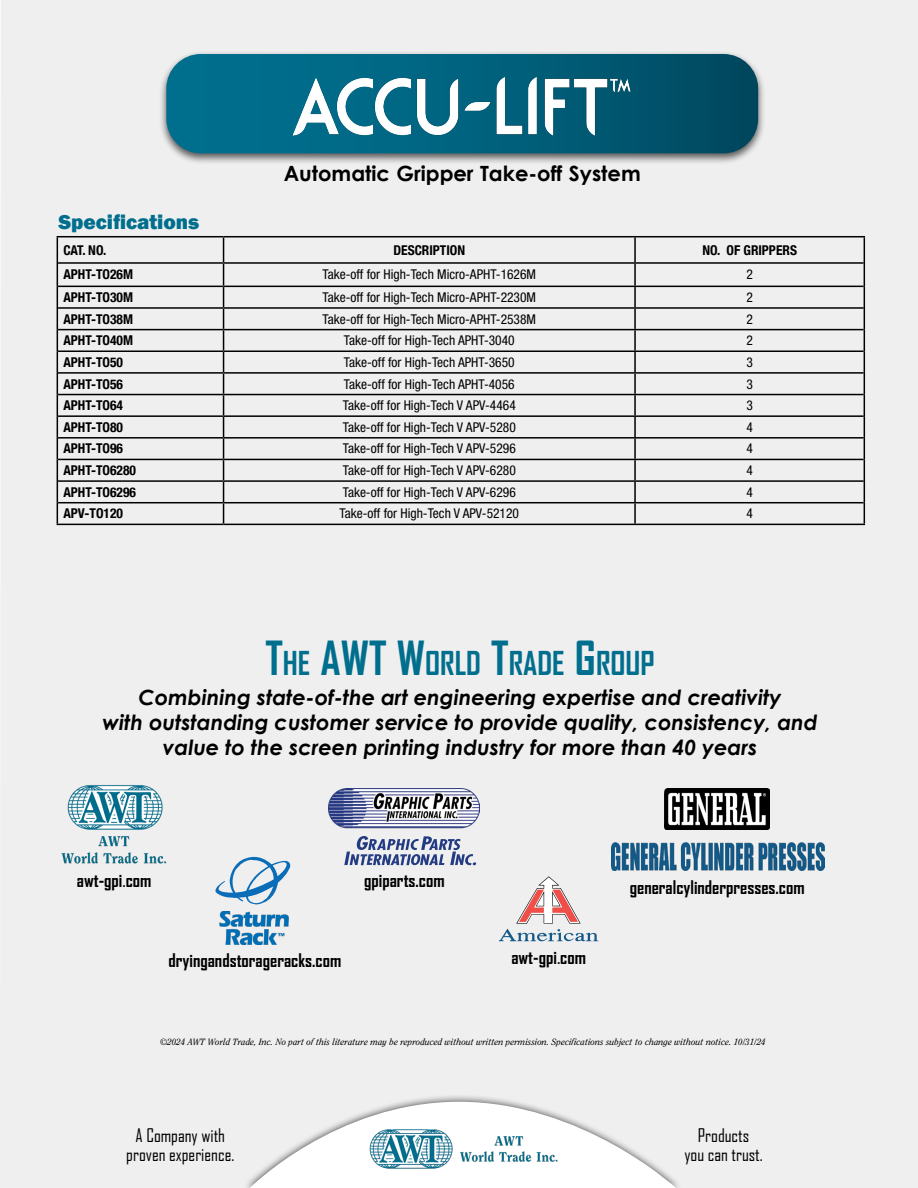
<style>
.page{position:relative;width:918px;height:1188px;background:#fff}
.page>*{position:absolute;margin:0;border:0;box-sizing:border-box;transform-origin:0 0}
.t1{font:700 31.5px "Agency FB";color:#006e8d}
.t2{font:italic 700 21px/25.2px "Century Gothic";color:#000;text-align:center}
.t3{font:700 21px "Century Gothic";color:#000}
.t4{font:800 21px "Franklin Gothic";color:#006e8d}
.t5{font:700 18px "Agency FB";color:#000}
.t6{font:18px/19.5px "Agency FB";color:#000;text-align:center}
.t7{font:condensed 13.5px "Helvetica Neue LT Std";color:#000}
.t8{font:700 condensed 13.5px "Helvetica Neue LT Com";color:#000}
.t9{font:italic 9px "Clearface Std";color:#000}
.s1{font-size:45px}
.s2{font-size:15px}
</style>
<div class="page">
<div style="left:1px;top:0;width:917px;height:1188px;background:#efeff0"></div>
<div style="left:158px;top:51px;width:608px;height:114px;background:#000;opacity:.64"></div>
<svg style="left:166px;top:54px;width:592px;height:99px;background:#08627c"></svg>
<div style="left:243px;top:1094px;width:440px;height:94px;background:#000;opacity:.75"></div>
<svg style="left:250px;top:1102px;width:426px;height:86px"></svg>
<img style="left:369px;top:1128px;width:84px;height:42px">
<img style="left:454px;top:1134px;width:109px;height:32px">
<img style="left:264px;top:61px;width:396px;height:86px">
<hr style="left:57px;top:236px;width:167px;height:1px;background:#000">
<hr style="left:224px;top:236px;width:411px;height:1px;background:#000">
<hr style="left:635px;top:236px;width:230px;height:1px;background:#000">
<hr style="left:58px;top:262px;width:166px;height:2px;background:#000">
<hr style="left:224px;top:262px;width:411px;height:2px;background:#000">
<hr style="left:635px;top:262px;width:229px;height:2px;background:#000">
<hr style="left:58px;top:286px;width:166px;height:1px;background:#000">
<hr style="left:224px;top:286px;width:411px;height:1px;background:#000">
<hr style="left:635px;top:286px;width:229px;height:1px;background:#000">
<hr style="left:58px;top:307px;width:166px;height:2px;background:#000">
<hr style="left:224px;top:307px;width:411px;height:2px;background:#000">
<hr style="left:635px;top:307px;width:229px;height:2px;background:#000">
<hr style="left:58px;top:329px;width:166px;height:1px;background:#000">
<hr style="left:224px;top:329px;width:411px;height:1px;background:#000">
<hr style="left:635px;top:329px;width:229px;height:1px;background:#000">
<hr style="left:58px;top:351px;width:166px;height:1px;background:#000">
<hr style="left:224px;top:351px;width:411px;height:1px;background:#000">
<hr style="left:635px;top:351px;width:229px;height:1px;background:#000">
<hr style="left:58px;top:372px;width:166px;height:2px;background:#000">
<hr style="left:224px;top:372px;width:411px;height:2px;background:#000">
<hr style="left:635px;top:372px;width:229px;height:2px;background:#000">
<hr style="left:58px;top:394px;width:166px;height:1px;background:#000">
<hr style="left:224px;top:394px;width:411px;height:1px;background:#000">
<hr style="left:635px;top:394px;width:229px;height:1px;background:#000">
<hr style="left:58px;top:415px;width:166px;height:2px;background:#000">
<hr style="left:224px;top:415px;width:411px;height:2px;background:#000">
<hr style="left:635px;top:415px;width:229px;height:2px;background:#000">
<hr style="left:58px;top:437px;width:166px;height:2px;background:#000">
<hr style="left:224px;top:437px;width:411px;height:2px;background:#000">
<hr style="left:635px;top:437px;width:229px;height:2px;background:#000">
<hr style="left:58px;top:459px;width:166px;height:1px;background:#000">
<hr style="left:224px;top:459px;width:411px;height:1px;background:#000">
<hr style="left:635px;top:459px;width:229px;height:1px;background:#000">
<hr style="left:58px;top:480px;width:166px;height:2px;background:#000">
<hr style="left:224px;top:480px;width:411px;height:2px;background:#000">
<hr style="left:635px;top:480px;width:229px;height:2px;background:#000">
<hr style="left:58px;top:502px;width:166px;height:1px;background:#000">
<hr style="left:224px;top:502px;width:411px;height:1px;background:#000">
<hr style="left:635px;top:502px;width:229px;height:1px;background:#000">
<hr style="left:57px;top:524px;width:167px;height:1px;background:#000">
<hr style="left:224px;top:524px;width:411px;height:1px;background:#000">
<hr style="left:635px;top:524px;width:230px;height:1px;background:#000">
<hr style="left:634px;top:237px;width:2px;height:25px;background:#000">
<hr style="left:634px;top:264px;width:2px;height:22px;background:#000">
<hr style="left:634px;top:287px;width:2px;height:20px;background:#000">
<hr style="left:634px;top:309px;width:2px;height:20px;background:#000">
<hr style="left:634px;top:330px;width:2px;height:21px;background:#000">
<hr style="left:634px;top:352px;width:2px;height:20px;background:#000">
<hr style="left:634px;top:374px;width:2px;height:20px;background:#000">
<hr style="left:634px;top:395px;width:2px;height:20px;background:#000">
<hr style="left:634px;top:417px;width:2px;height:20px;background:#000">
<hr style="left:634px;top:439px;width:2px;height:20px;background:#000">
<hr style="left:634px;top:460px;width:2px;height:20px;background:#000">
<hr style="left:634px;top:482px;width:2px;height:20px;background:#000">
<svg style="left:57px;top:237px;width:1px;height:287px"></svg>
<svg style="left:223px;top:237px;width:1px;height:287px"></svg>
<hr style="left:634px;top:503px;width:2px;height:21px;background:#000">
<svg style="left:864px;top:237px;width:1px;height:287px"></svg>
<img style="left:329px;top:789px;width:151px;height:39px">
<svg style="left:344px;top:836px;width:132px;height:29px"></svg>
<img style="left:665px;top:789px;width:105px;height:41px">
<img style="left:612px;top:843px;width:213px;height:27px">
<img style="left:218px;top:911px;width:71px;height:34px">
<svg style="left:215px;top:853px;width:76px;height:52px"></svg>
<svg style="left:499px;top:876px;width:99px;height:66px"></svg>
<img style="left:23px;top:774px;width:175px;height:65px">
<img style="left:54px;top:833px;width:118px;height:35px">
<h2 class="t3" style="left:284px;top:158px;width:359px">Automatic Gripper Take-off System</h2>
<h2 class="t4" style="left:58px;top:208px;width:142px">Specifications</h2>
<p class="t8" style="left:63px;top:242px;width:45px">CAT. NO.</p>
<p class="t8" style="left:393px;top:242px;width:73px">DESCRIPTION</p>
<p class="t8" style="left:702px;top:242px;width:96px">NO. OF GRIPPERS</p>
<p class="t8" style="left:63px;top:266px;width:71px">APHT-TO26M</p>
<p class="t7" style="left:322px;top:266px;width:215px">Take-off for High-Tech Micro-APHT-1626M</p>
<p class="t7" style="left:746px;top:266px;width:8px">2</p>
<p class="t8" style="left:63px;top:289px;width:71px">APHT-TO30M</p>
<p class="t7" style="left:322px;top:289px;width:215px">Take-off for High-Tech Micro-APHT-2230M</p>
<p class="t7" style="left:746px;top:289px;width:8px">2</p>
<p class="t8" style="left:63px;top:311px;width:71px">APHT-TO38M</p>
<p class="t7" style="left:322px;top:311px;width:215px">Take-off for High-Tech Micro-APHT-2538M</p>
<p class="t7" style="left:746px;top:311px;width:8px">2</p>
<p class="t8" style="left:63px;top:332px;width:71px">APHT-TO40M</p>
<p class="t7" style="left:344px;top:333px;width:172px">Take-off for High-Tech APHT-3040</p>
<p class="t7" style="left:746px;top:333px;width:8px">2</p>
<p class="t8" style="left:63px;top:354px;width:61px">APHT-TO50</p>
<p class="t7" style="left:344px;top:354px;width:172px">Take-off for High-Tech APHT-3650</p>
<p class="t7" style="left:746px;top:354px;width:8px">3</p>
<p class="t8" style="left:63px;top:376px;width:61px">APHT-TO56</p>
<p class="t7" style="left:344px;top:376px;width:172px">Take-off for High-Tech APHT-4056</p>
<p class="t7" style="left:746px;top:376px;width:8px">3</p>
<p class="t8" style="left:63px;top:397px;width:61px">APHT-TO64</p>
<p class="t7" style="left:343px;top:398px;width:175px">Take-off for High-Tech V APV-4464</p>
<p class="t7" style="left:746px;top:398px;width:8px">3</p>
<p class="t8" style="left:63px;top:419px;width:61px">APHT-TO80</p>
<p class="t7" style="left:343px;top:419px;width:175px">Take-off for High-Tech V APV-5280</p>
<p class="t7" style="left:746px;top:419px;width:8px">4</p>
<p class="t8" style="left:63px;top:441px;width:61px">APHT-TO96</p>
<p class="t7" style="left:343px;top:441px;width:175px">Take-off for High-Tech V APV-5296</p>
<p class="t7" style="left:746px;top:441px;width:8px">4</p>
<p class="t8" style="left:63px;top:462px;width:74px">APHT-TO6280</p>
<p class="t7" style="left:343px;top:463px;width:175px">Take-off for High-Tech V APV-6280</p>
<p class="t7" style="left:746px;top:463px;width:8px">4</p>
<p class="t8" style="left:63px;top:484px;width:74px">APHT-TO6296</p>
<p class="t7" style="left:343px;top:484px;width:175px">Take-off for High-Tech V APV-6296</p>
<p class="t7" style="left:746px;top:484px;width:8px">4</p>
<p class="t8" style="left:63px;top:506px;width:61px">APV-TO120</p>
<p class="t7" style="left:340px;top:506px;width:181px">Take-off for High-Tech V APV-52120</p>
<p class="t7" style="left:746px;top:506px;width:8px">4</p>
<h1 class="t1" style="left:265px;top:644px;width:391px"><span class="s1">T</span>HE <span class="s1">AWT W</span>ORLD <span class="s1">T</span>RADE <span class="s1">G</span>ROUP</h1>
<h2 class="t2" style="left:102px;top:684px;width:717px">Combining state-of-the art engineering expertise and creativity<br>with outstanding customer service to provide quality, consistency, and value to the screen printing industry for more than 40 years</h2>
<h3 class="t5" style="left:77px;top:869px;width:76px">awt-gpi<span class="s2">.</span>com</h3>
<h3 class="t5" style="left:364px;top:869px;width:82px">gpiparts.com</h3>
<h3 class="t5" style="left:630px;top:876px;width:176px">generalcylinderpresses.com</h3>
<h3 class="t5" style="left:169px;top:949px;width:174px">dryingandstorageracks.com</h3>
<h3 class="t5" style="left:511px;top:946px;width:76px">awt-gpi<span class="s2">.</span>com</h3>
<p class="t9" style="left:160px;top:1037px;width:607px">©2024 AWT World Trade, Inc. No part of this literature may be reproduced without written permission. Specifications subject to change without notice. 10/31/24</p>
<h3 class="t6" style="left:126px;top:1125px;width:110px">A Company with proven experience.</h3>
<h3 class="t6" style="left:684px;top:1125px;width:80px">Products<br>you can trust.</h3>
</div>
